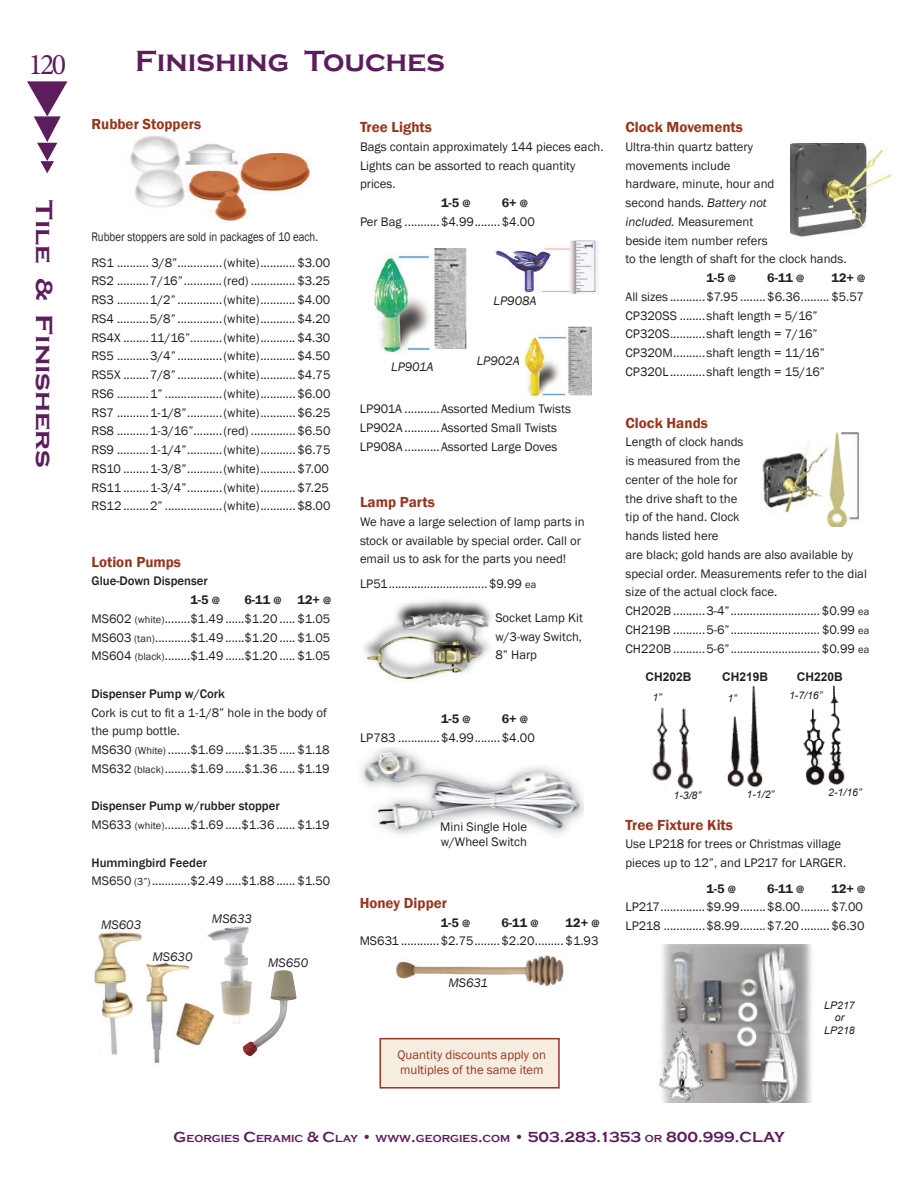
<style>
.page{position:relative;width:918px;height:1188px;background:#fff}
.page>*{position:absolute;margin:0;border:0;box-sizing:border-box;transform-origin:0 0}
.t1{font:700 30px "Copperplate Gothic";color:#5c1d5d}
.t2{font:30px "Minion Pro";color:#5c1d5d}
.t3{font:700 24px "Copperplate Gothic";color:#5c1d5d;scale:1.2 1}
.t4{font:600 15px "Franklin Gothic";color:#96361f}
.t5{font:700 15px "Copperplate Gothic";color:#5c1d5d}
.t6{font:12.75px/18.8px "Franklin Gothic";color:#231f20}
.t7{font:12.75px/25.5px "Franklin Gothic";color:#231f20;scale:.85 1}
.t8{font:12.75px/15px "Franklin Gothic";color:#96361f}
.t9{font:italic 12.75px "Franklin Gothic";color:#231f20}
.t10{font:500 12.75px/18.8px "Franklin Gothic";color:#231f20}
.t11{font:600 12.75px "Franklin Gothic";color:#231f20}
.t12{font:700 12px "Arial";color:#231f20}
.t13{font:italic 10.5px/12.6px "Arial";color:#231f20;text-align:center}
.s1{font-weight:600}
.s2{font-weight:600;font-size:10.5px}
.s3{font-size:10.5px}
.s4{font-weight:500}
.s5{font-style:italic}
</style>
<div class="page">
<svg style="left:27px;top:81px;width:41px;height:93px"></svg>
<img style="left:803px;top:685px;width:42px;height:101px">
<img style="left:727px;top:685px;width:37px;height:103px">
<img style="left:130px;top:135px;width:180px;height:86px">
<img style="left:650px;top:707px;width:43px;height:84px">
<img style="left:396px;top:956px;width:167px;height:30px">
<img style="left:146px;top:962px;width:62px;height:101px">
<img style="left:94px;top:932px;width:48px;height:123px">
<img style="left:791px;top:143px;width:100px;height:94px">
<img style="left:524px;top:326px;width:68px;height:71px">
<img style="left:495px;top:240px;width:103px;height:54px">
<img style="left:374px;top:249px;width:93px;height:104px">
<img style="left:762px;top:432px;width:97px;height:94px">
<img style="left:657px;top:945px;width:155px;height:158px">
<img style="left:360px;top:748px;width:224px;height:87px">
<div style="left:380px;top:1038px;width:180px;height:51px;background:#f5ede0;border:2px solid #96361f"></div>
<img style="left:363px;top:600px;width:129px;height:80px">
<img style="left:208px;top:926px;width:41px;height:103px">
<img style="left:243px;top:969px;width:54px;height:88px">
<h1 class="t2" style="left:28px;top:44px;width:39px">120</h1>
<h2 class="t3" style="left:57px;top:200px;width:225px;rotate:90deg">Tile &amp; Finishers</h2>
<h1 class="t1" style="left:135px;top:45px;width:312px">Finishing Touches</h1>
<p class="t4" style="left:92px;top:115px;width:111px">Rubber Stoppers</p>
<p class="t7" style="left:92px;top:224px;width:283px">Rubber stoppers are sold in packages of 10 each.<br>RS1 .......... 3/8”..............(white)...........$3.00</p>
<p class="t6" style="left:92px;top:272px;width:240px;text-align:justify">RS2 ..........7/16”............(red) .............. $3.25<br>RS3 ..........1/2” ..............(white)...........$4.00<br>RS4 ..........5/8” ..............(white)...........$4.20<br>RS4X ........11/16”..........(white)...........$4.30<br>RS5 ..........3/4” ..............(white)...........$4.50<br>RS5X ........7/8” ..............(white)...........$4.75<br>RS6 ..........1” ..................(white)...........$6.00<br>RS7 ..........1-1/8”...........(white)...........$6.25<br>RS8 ..........1-3/16”.........(red) .............. $6.50<br>RS9 ..........1-1/4”...........(white)...........$6.75<br>RS10 ........1-3/8”...........(white)...........$7.00<br>RS11 ........1-3/4”...........(white)...........$7.25<br>RS12........2” ..................(white)...........$8.00</p>
<p class="t4" style="left:92px;top:552px;width:91px">Lotion Pumps</p>
<p class="t10" style="left:191px;top:572px;width:31px;text-indent:-99px">Glue-Down Dispenser<br><span class="s1">1-5</span> <span class="s2">@</span></p>
<p class="t6" style="left:91px;top:591px;width:241px;text-align:justify;text-indent:153px"><span class="s1">6-11</span> <span class="s2">@</span> <span class="s1">12+</span> <span class="s2">@ </span>MS602 <span class="s3">(white)</span>........$1.49 ......$1.20 ..... $1.05<br>MS603 <span class="s3">(tan)</span>...........$1.49 ......$1.20 ..... $1.05<br>MS604 <span class="s3">(black)</span>........$1.49 ......$1.20 ..... $1.05</p>
<p class="t10" style="left:92px;top:684px;width:135px">Dispenser Pump w/Cork</p>
<p class="t6" style="left:91px;top:703px;width:240px">Cork is cut to fit a 1-1/8” hole in the body of the pump bottle.<br>MS630 <span class="s3">(White)</span> .......$1.69 ......$1.35 ..... $1.18<br>MS632 <span class="s3">(black)</span>........$1.69 ......$1.36 ..... $1.19</p>
<p class="t6" style="left:91px;top:797px;width:240px"><span class="s4">Dispenser Pump w/rubber stopper<br></span>MS633 <span class="s3">(white)</span>........$1.69 .....$1.36 ...... $1.19</p>
<p class="t6" style="left:91px;top:853px;width:240px"><span class="s4">Hummingbird Feeder<br></span>MS650 <span class="s3">(3”)</span>............$2.49.....$1.88 ...... $1.50</p>
<p class="t9" style="left:101px;top:917px;width:42px">MS603</p>
<p class="t9" style="left:152px;top:949px;width:42px">MS630</p>
<p class="t9" style="left:212px;top:911px;width:42px">MS633</p>
<p class="t9" style="left:268px;top:954px;width:42px">MS650</p>
<p class="t4" style="left:360px;top:118px;width:74px">Tree Lights</p>
<p class="t6" style="left:360px;top:137px;width:245px">Bags contain approximately 144 pieces each.</p>
<p class="t6" style="left:360px;top:156px;width:217px">Lights can be assorted to reach quantity</p>
<p class="t6" style="left:360px;top:175px;width:37px">prices.</p>
<p class="t11" style="left:441px;top:195px;width:31px">1-5 <span class="s3">@</span></p>
<p class="t6" style="left:360px;top:194px;width:176px;text-indent:142px"><span class="s1">6+</span> <span class="s2">@<br></span>Per Bag ...........$4.99........$4.00</p>
<p class="t9" style="left:391px;top:358px;width:44px">LP901A</p>
<p class="t9" style="left:494px;top:292px;width:45px">LP908A</p>
<p class="t9" style="left:477px;top:353px;width:45px">LP902A</p>
<p class="t6" style="left:360px;top:400px;width:212px">LP901A ...........Assorted Medium Twists<br>LP902A ...........Assorted Small Twists<br>LP908A ...........Assorted Large Doves</p>
<p class="t4" style="left:360px;top:493px;width:76px">Lamp Parts</p>
<p class="t6" style="left:360px;top:512px;width:226px">We have a large selection of lamp parts in stock or available by special order. Call or email us to ask for the parts you need!</p>
<p class="t6" style="left:360px;top:575px;width:178px">LP51...............................$9.99 <span class="s3">ea</span></p>
<p class="t6" style="left:495px;top:609px;width:89px;text-align:justify">Socket Lamp Kit w/3-way Switch, 8” Harp</p>
<p class="t6" style="left:360px;top:710px;width:176px;text-indent:142px"><span class="s1">6+</span> <span class="s2">@<br></span>LP783 .............$4.99........$4.00</p>
<p class="t11" style="left:441px;top:711px;width:31px">1-5 <span class="s3">@</span></p>
<p class="t6" style="left:440px;top:819px;width:88px;line-height:15.3px">Mini Single Hole w/Wheel Switch</p>
<p class="t4" style="left:360px;top:894px;width:89px">Honey Dipper</p>
<p class="t11" style="left:441px;top:915px;width:31px">1-5 <span class="s3">@</span></p>
<p class="t11" style="left:501px;top:915px;width:39px">6-11 <span class="s3">@</span></p>
<p class="t6" style="left:360px;top:913px;width:241px;text-align:right"><span class="s1">12+</span> <span class="s2">@<br></span>MS631 ............$2.75........$2.20......... $1.93</p>
<p class="t9" style="left:448px;top:975px;width:41px">MS631</p>
<p class="t8" style="left:398px;top:1048px;width:150px">Quantity discounts apply on multiples of the same item</p>
<p class="t4" style="left:626px;top:118px;width:119px">Clock Movements</p>
<p class="t6" style="left:626px;top:137px;width:129px">Ultra-thin quartz battery</p>
<p class="t6" style="left:626px;top:156px;width:107px">movements include</p>
<p class="t6" style="left:626px;top:175px;width:150px">hardware, minute, hour and</p>
<p class="t6" style="left:626px;top:194px;width:143px">second hands. <span class="s5">Battery not</span></p>
<p class="t6" style="left:626px;top:212px;width:129px"><span class="s5">included.</span> Measurement</p>
<p class="t6" style="left:626px;top:231px;width:144px">beside item number refers</p>
<p class="t6" style="left:626px;top:250px;width:223px">to the length of shaft for the clock hands.</p>
<p class="t11" style="left:707px;top:270px;width:31px">1-5 <span class="s3">@</span></p>
<p class="t11" style="left:767px;top:270px;width:39px">6-11 <span class="s3">@</span></p>
<p class="t6" style="left:626px;top:269px;width:241px;text-indent:206px"><span class="s1">12+</span> <span class="s2">@ </span>All sizes ...........$7.95 ........$6.36......... $5.57<br>CP320SS ........shaft length = 5/16” CP320S...........shaft length = 7/16” CP320M..........shaft length = 11/16” CP320L...........shaft length = 15/16”</p>
<p class="t4" style="left:626px;top:413px;width:84px">Clock Hands</p>
<p class="t6" style="left:626px;top:433px;width:245px">Length of clock hands<br>is measured from the<br>center of the hole for<br>the drive shaft to the<br>tip of the hand. Clock<br>hands listed here<br>are black; gold hands are also available by special order. Measurements refer to the dial size of the actual clock face.<br>CH202B ..........3-4”............................ $0.99 <span class="s3">ea </span>CH219B ..........5-6”............................ $0.99 <span class="s3">ea </span>CH220B ..........5-6”............................ $0.99 <span class="s3">ea</span></p>
<p class="t12" style="left:646px;top:669px;width:48px">CH202B</p>
<p class="t13" style="left:652px;top:691px;width:11px">1”</p>
<p class="t12" style="left:722px;top:669px;width:48px">CH219B</p>
<p class="t13" style="left:727px;top:692px;width:11px">1”</p>
<p class="t12" style="left:797px;top:669px;width:48px">CH220B</p>
<p class="t13" style="left:789px;top:689px;width:35px">1-7/16”</p>
<p class="t13" style="left:674px;top:789px;width:29px">1-3/8”</p>
<p class="t13" style="left:747px;top:788px;width:29px">1-1/2”</p>
<p class="t13" style="left:828px;top:786px;width:35px">2-1/16”</p>
<p class="t4" style="left:626px;top:815px;width:109px">Tree Fixture Kits</p>
<p class="t6" style="left:626px;top:835px;width:222px">Use LP218 for trees or Christmas village pieces up to 12”, and LP217 for LARGER.</p>
<p class="t11" style="left:707px;top:881px;width:31px">1-5 <span class="s3">@</span></p>
<p class="t11" style="left:767px;top:881px;width:39px">6-11 <span class="s3">@</span></p>
<p class="t6" style="left:626px;top:879px;width:241px;text-indent:206px"><span class="s1">12+</span> <span class="s2">@<br></span>LP217..............$9.99........$8.00......... $7.00<br>LP218 .............$8.99........$7.20 ......... $6.30</p>
<p class="t13" style="left:824px;top:999px;width:32px">LP217 or<br>LP218</p>
<p class="t5" style="left:174px;top:1129px;width:591px">G<span class="s3">EORGIES</span> C<span class="s3">ERAMIC</span> &amp; C<span class="s3">LAY</span> • <span class="s3">WWW</span>.<span class="s3">GEORGIES</span>.<span class="s3">COM</span> • 503.283.1353 <span class="s3">OR</span> 800.999.CLAY</p>
</div>
